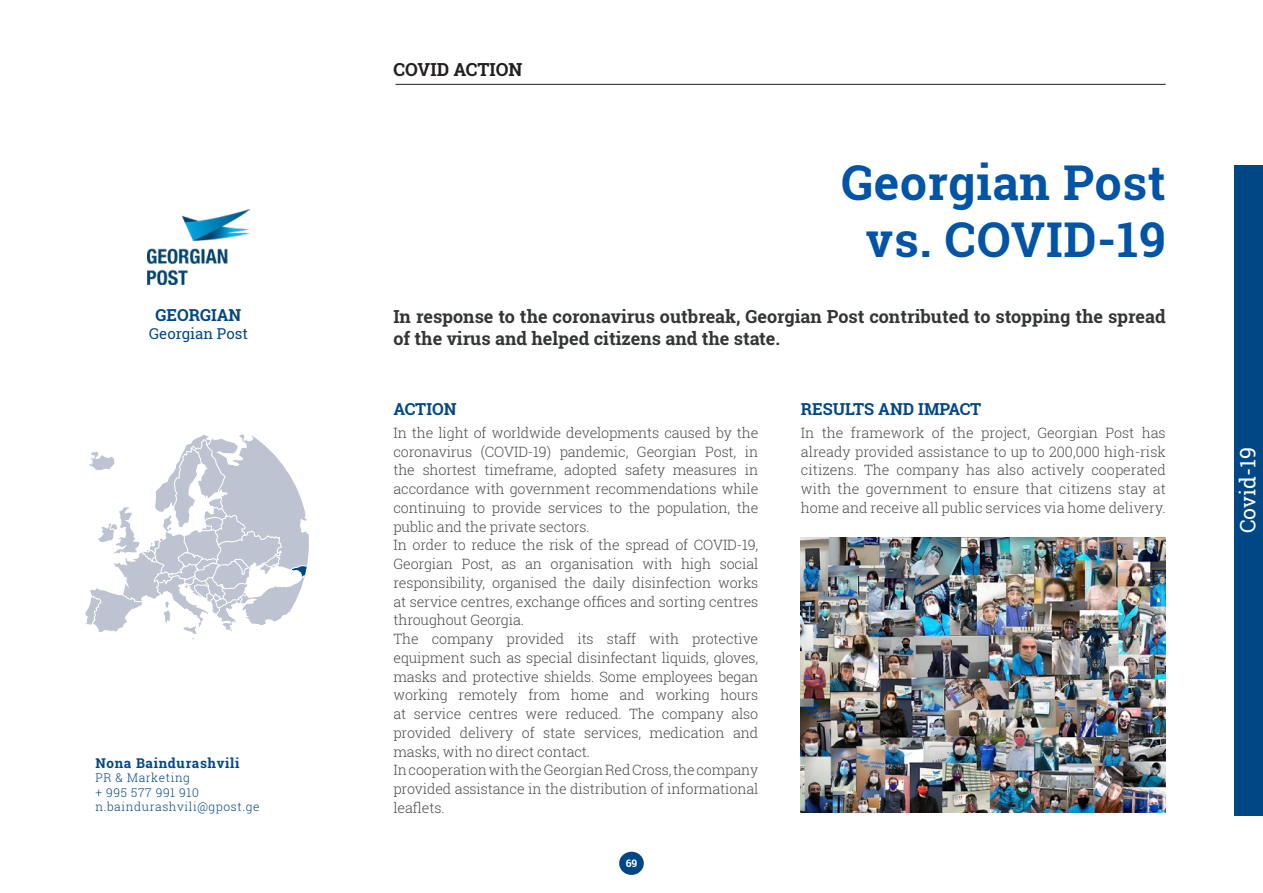
<style>
.page{position:relative;width:1263px;height:893px;background:#fff}
.page>*{position:absolute;margin:0;border:0;box-sizing:border-box;transform-origin:0 0}
.Titre_Bleu{font:700 48px/57px "Roboto Slab";letter-spacing:.015em;color:#0154a6;text-align:center}
.t1{font:21.3px "Roboto Slab";color:#fff}
.t2{font:700 18px/21.6px "Roboto Slab";color:#343636}
.Rubrique{font:700 18px "Roboto Slab";color:#231f20}
.Texte_standard{font:700 16.5px "Roboto Slab";color:#004885}
.Pays-Poste{font:700 16.5px "Roboto Slab";color:#004885}
.Pays-Poste-2{font:15px "Roboto Slab";color:#004885}
.Texte_standard-2{font:300 14.25px/18.8px "Roboto Slab";letter-spacing:-.01em;color:#4b4c4d;text-align:justify}
.Texte_carte_visite{font:700 13.5px "Roboto Slab";letter-spacing:.05em;color:#004885}
.Texte_carte_visite-2{font:300 12px "Roboto Slab";letter-spacing:.05em;color:#004885}
.t3{font:700 10.35px "Roboto Slab";color:#fff}
</style>
<div class="page">
<div style="left:1234px;top:165px;width:29px;height:650px;background:#004885"></div>
<div style="left:619px;top:852px;width:25px;height:23px;background:#004885;border-radius:50%"></div>
<img style="left:801px;top:538px;width:365px;height:275px">
<hr style="left:395px;top:84px;width:771px;height:1px;background:#231f20">
<img style="left:148px;top:210px;width:102px;height:75px">
<svg style="left:85px;top:434px;width:224px;height:206px"></svg>
<p class="Pays-Poste" style="left:156px;top:304px;width:87px">GEORGIAN</p>
<p class="Pays-Poste-2" style="left:149px;top:324px;width:100px">Georgian Post</p>
<p class="Texte_carte_visite" style="left:95px;top:754px;width:146px">Nona Baindurashvili</p>
<p class="Texte_carte_visite-2" style="left:95px;top:770px;width:96px">PR &amp; Marketing</p>
<p class="Texte_carte_visite-2" style="left:95px;top:784px;width:105px">+ 995 577 991 910</p>
<p class="Texte_carte_visite-2" style="left:95px;top:798px;width:166px">n.baindurashvili@gpost.ge</p>
<p class="Rubrique" style="left:393px;top:57px;width:130px">COVID ACTION</p>
<p class="Titre_Bleu" style="left:841px;top:154px;width:326px">Georgian Post vs. COVID-19</p>
<p class="t2" style="left:393px;top:305px;width:774px">In response to the coronavirus outbreak, Georgian Post contributed to stopping the spread of the virus and helped citizens and the state.</p>
<p class="Texte_standard" style="left:393px;top:398px;width:65px">ACTION</p>
<p class="Texte_standard-2" style="left:393px;top:423px;width:366px">In the light of worldwide developments caused by the coronavirus (COVID-19) pandemic, Georgian Post, in the shortest timeframe, adopted safety measures in accordance with government recommendations while continuing to provide services to the population, the public and the private sectors.</p>
<p class="Texte_standard-2" style="left:393px;top:535px;width:366px">In order to reduce the risk of the spread of COVID-19, Georgian Post, as an organisation with high social responsibility, organised the daily disinfection works at service centres, exchange offices and sorting centres throughout Georgia.</p>
<p class="Texte_standard-2" style="left:393px;top:629px;width:366px">The company provided its staff with protective equipment such as special disinfectant liquids, gloves, masks and protective shields. Some employees began working remotely from home and working hours at service centres were reduced. The company also provided delivery of state services, medication and masks, with no direct contact.</p>
<p class="Texte_standard-2" style="left:393px;top:760px;width:366px">In cooperation with the Georgian Red Cross, the company provided assistance in the distribution of informational leaflets.</p>
<p class="t3" style="left:626px;top:856px;width:13px">69</p>
<p class="Texte_standard" style="left:801px;top:398px;width:182px">RESULTS AND IMPACT</p>
<p class="Texte_standard-2" style="left:801px;top:423px;width:366px">In the framework of the project, Georgian Post has already provided assistance to up to 200,000 high-risk citizens. The company has also actively cooperated with the government to ensure that citizens stay at home and receive all public services via home delivery.</p>
<h2 class="t1" style="left:1233px;top:533px;width:88px;rotate:-90deg">Covid-19</h2>
</div>
